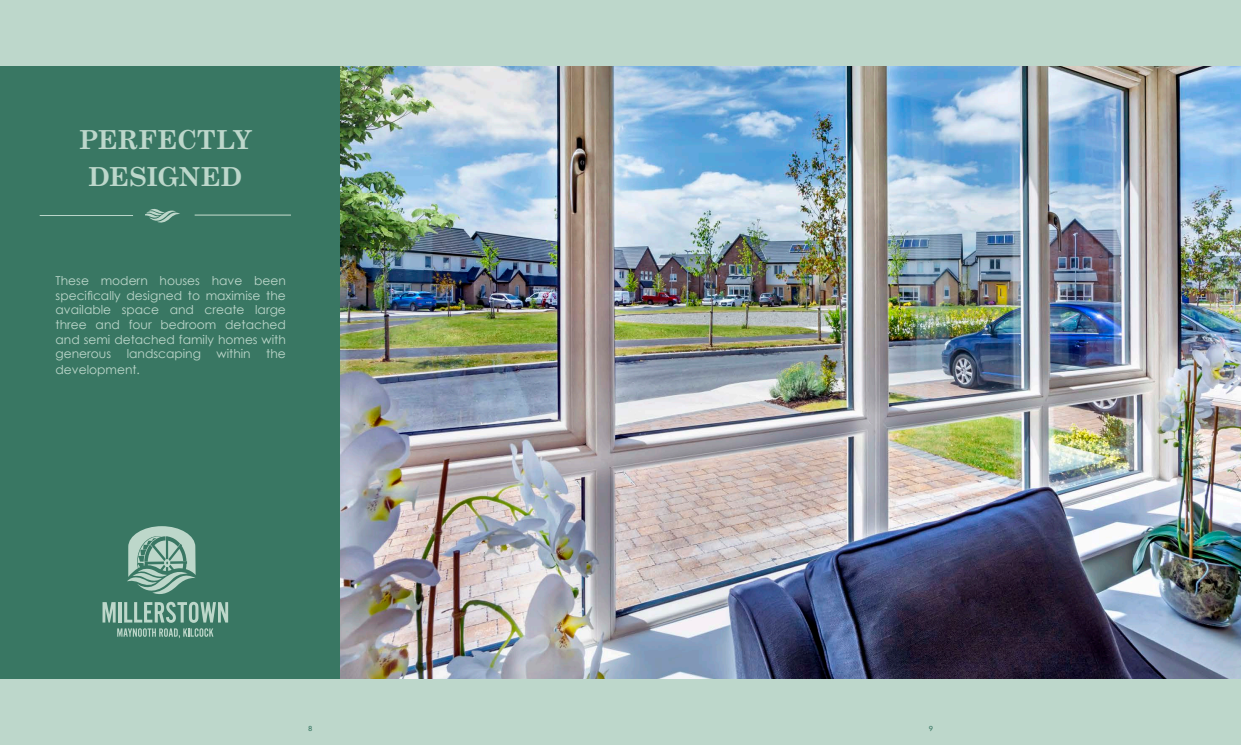
<style>
.page{position:relative;width:1241px;height:745px;background:#fff}
.page>*{position:absolute;margin:0;border:0;box-sizing:border-box;transform-origin:0 0}
.t1{font:700 26.25px "Century Schoolbook";letter-spacing:-.02em;color:#bdd7cb}
.t2{font:12.25px/14.7px "Century Gothic";color:#bdd7cb;text-align:justify}
.t3{font:7.88px "Tw Cen";color:#397763}
</style>
<div class="page">
<div style="left:0;top:0;width:628px;height:744px;background:#bdd7cb"></div>
<div style="left:613px;top:0;width:627px;height:744px;background:#bdd7cb"></div>
<div style="left:0;top:66px;width:340px;height:612px;background:#397763"></div>
<img style="left:340px;top:66px;width:900px;height:612px">
<svg style="left:117px;top:628px;width:96px;height:9px"></svg>
<svg style="left:102px;top:602px;width:14px;height:20px"></svg>
<hr style="left:118px;top:601px;width:3px;height:21px;background:#bdd7ca">
<svg style="left:124px;top:526px;width:104px;height:96px"></svg>
<svg style="left:146px;top:209px;width:34px;height:13px"></svg>
<hr style="left:195px;top:215px;width:96px;height:1px;background:#c8ddcf">
<hr style="left:40px;top:215px;width:93px;height:1px;background:#bdd7cb">
<p class="t1" style="left:78px;top:119px;width:175px">PERFECTLY</p>
<p class="t1" style="left:88px;top:156px;width:155px">DESIGNED</p>
<p class="t2" style="left:56px;top:273px;width:232px">These modern houses have been</p>
<p class="t2" style="left:56px;top:287px;width:232px">specifically designed to maximise the available space and create large three and four bedroom detached</p>
<p class="t2" style="left:56px;top:331px;width:232px">and semi detached family homes with</p>
<p class="t2" style="left:56px;top:346px;width:57px">generous</p>
<p class="t2" style="left:127px;top:346px;width:76px">landscaping</p>
<p class="t2" style="left:216px;top:346px;width:36px">within</p>
<p class="t2" style="left:266px;top:346px;width:21px">the</p>
<p class="t2" style="left:56px;top:362px;width:86px">development.</p>
<p class="t3" style="left:928px;top:723px;width:6px">9</p>
<p class="t3" style="left:308px;top:723px;width:6px">2</p>
<p class="t3" style="left:308px;top:723px;width:6px">8</p>
<p class="t3" style="left:928px;top:723px;width:6px">3</p>
</div>
